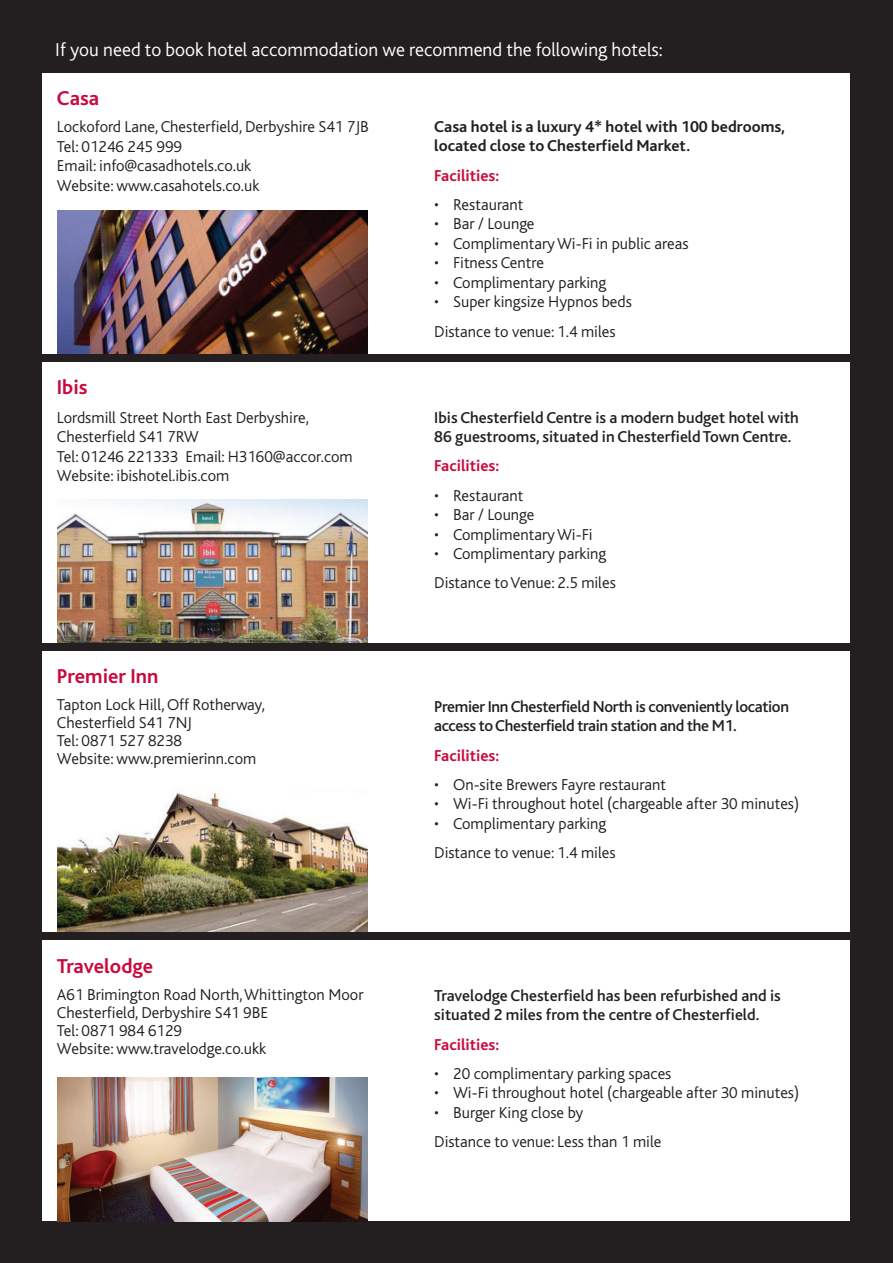
<style>
.page{position:relative;width:893px;height:1263px;background:#231f20}
.page>*{position:absolute;margin:0;border:0;box-sizing:border-box;transform-origin:0 0}
.t1{font:700 21px "Bliss";color:#c80b3e}
.t2{font:300 19.5px "Bliss";color:#fff}
.t3{font:300 16.5px/19.5px "Bliss";color:#231f20}
.t4{font:500 16.5px/19.5px "Bliss";color:#231f20}
.t5{font:500 16.5px/19.5px "Bliss";letter-spacing:-.02em;color:#231f20}
.t6{font:700 16.5px/19.5px "Bliss";color:#231f20}
.t7{font:700 16.5px "Bliss";color:#c80b3e}
</style>
<div class="page">
<div style="left:43px;top:73px;width:807px;height:280px;background:#fff"></div>
<img style="left:57px;top:210px;width:311px;height:143px">
<div style="left:43px;top:362px;width:807px;height:281px;background:#fff"></div>
<img style="left:57px;top:499px;width:310px;height:144px">
<div style="left:43px;top:651px;width:807px;height:281px;background:#fff"></div>
<img style="left:57px;top:791px;width:311px;height:141px">
<div style="left:43px;top:940px;width:807px;height:281px;background:#fff"></div>
<img style="left:57px;top:1078px;width:311px;height:143px">
<p class="t2" style="left:55px;top:42px;width:609px">If you need to book hotel accommodation we recommend the following hotels:</p>
<p class="t1" style="left:57px;top:90px;width:44px">Casa</p>
<p class="t3" style="left:57px;top:119px;width:313px">Lockoford Lane, Chesterfield, Derbyshire S41 7JB Tel: 01246 245 999<br>Email: info@casadhotels.co.uk<br>Website: www.casahotels.co.uk</p>
<p class="t6" style="left:434px;top:118px;width:352px">Casa hotel is a luxury 4* hotel with 100 bedrooms, located close to Chesterfield Market.</p>
<p class="t7" style="left:434px;top:169px;width:67px">Facilities:</p>
<p class="t3" style="left:434px;top:196px;width:91px">• Restaurant</p>
<p class="t3" style="left:434px;top:216px;width:102px">• Bar / Lounge</p>
<p class="t3" style="left:434px;top:235px;width:256px">• Complimentary Wi-Fi in public areas</p>
<p class="t3" style="left:434px;top:255px;width:111px">• Fitness Centre</p>
<p class="t3" style="left:434px;top:274px;width:174px">• Complimentary parking</p>
<p class="t3" style="left:434px;top:289px;width:199px;line-height:29.2px">• Super kingsize Hypnos beds<br>Distance to venue: 1.4 miles</p>
<p class="t1" style="left:57px;top:379px;width:32px">Ibis</p>
<p class="t3" style="left:57px;top:409px;width:297px">Lordsmill Street North East Derbyshire, Chesterfield S41 7RW<br>Tel: 01246 221333 Email: H3160@accor.com Website: ibishotel.ibis.com</p>
<p class="t4" style="left:434px;top:409px;width:366px">Ibis Chesterfield Centre is a modern budget hotel with<br>86 guestrooms, situated in Chesterfield Town Centre.</p>
<p class="t7" style="left:434px;top:460px;width:67px">Facilities:</p>
<p class="t3" style="left:434px;top:487px;width:91px">• Restaurant</p>
<p class="t3" style="left:434px;top:506px;width:102px">• Bar / Lounge</p>
<p class="t3" style="left:434px;top:526px;width:160px">• Complimentary Wi-Fi</p>
<p class="t3" style="left:434px;top:541px;width:183px;line-height:29.2px">• Complimentary parking<br>Distance to Venue: 2.5 miles</p>
<p class="t1" style="left:57px;top:668px;width:103px">Premier Inn</p>
<p class="t3" style="left:57px;top:698px;width:210px;line-height:18px">Tapton Lock Hill, Off Rotherway,<br>Chesterfield S41 7NJ<br>Tel: 0871 527 8238<br>Website: www.premierinn.com</p>
<p class="t5" style="left:434px;top:698px;width:356px">Premier Inn Chesterfield North is conveniently location access to Chesterfield train station and the M1.</p>
<p class="t7" style="left:434px;top:749px;width:67px">Facilities:</p>
<p class="t3" style="left:434px;top:776px;width:233px">• On-site Brewers Fayre restaurant</p>
<p class="t3" style="left:434px;top:796px;width:366px">• Wi-Fi throughout hotel (chargeable after 30 minutes)</p>
<p class="t3" style="left:434px;top:810px;width:183px;line-height:29.2px">• Complimentary parking<br>Distance to venue: 1.4 miles</p>
<p class="t1" style="left:57px;top:958px;width:98px">Travelodge</p>
<p class="t3" style="left:57px;top:987px;width:308px;line-height:18px">A61 Brimington Road North,Whittington Moor<br>Chesterfield, Derbyshire S41 9BE<br>Tel: 0871 984 6129<br>Website: www.travelodge.co.ukk</p>
<p class="t4" style="left:434px;top:987px;width:348px">Travelodge Chesterfield has been refurbished and is situated 2 miles from the centre of Chesterfield.</p>
<p class="t7" style="left:434px;top:1038px;width:67px">Facilities:</p>
<p class="t3" style="left:434px;top:1065px;width:239px">• 20 complimentary parking spaces</p>
<p class="t3" style="left:434px;top:1085px;width:366px">• Wi-Fi throughout hotel (chargeable after 30 minutes)</p>
<p class="t3" style="left:434px;top:1099px;width:229px;line-height:29.2px">• Burger King close by<br>Distance to venue: Less than 1 mile</p>
</div>
